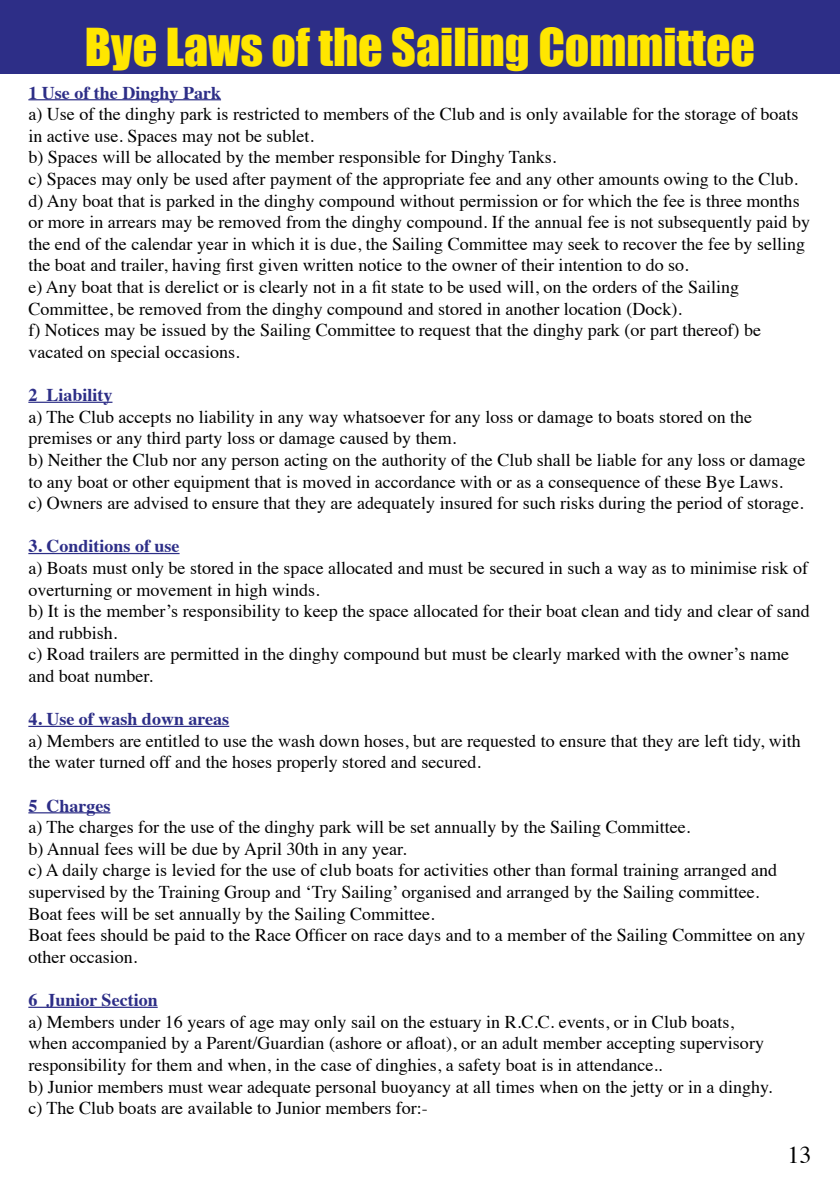
<style>
.page{position:relative;width:840px;height:1191px;background:#fff}
.page>*{position:absolute;margin:0;border:0;box-sizing:border-box;transform-origin:0 0}
.t1{font:48px "Impact";color:#ffe600}
.t2{font:24px "Times";color:#000}
.t3{font:18px/21.6px "Times";color:#000}
.t4{font:700 18px "Times";color:#2d2e87}
</style>
<div class="page">
<div style="left:1px;top:0;width:838px;height:74px;background:#2d2e87"></div>
<hr style="left:28px;top:99px;width:193px;height:1px;background:#2d2e87">
<hr style="left:28px;top:402px;width:84px;height:1px;background:#2d2e87">
<hr style="left:28px;top:553px;width:151px;height:1px;background:#2d2e87">
<hr style="left:28px;top:726px;width:201px;height:1px;background:#2d2e87">
<hr style="left:28px;top:812px;width:82px;height:1px;background:#2d2e87">
<hr style="left:28px;top:1006px;width:130px;height:2px;background:#2d2e87">
<h1 class="t1" style="left:85px;top:10px;width:671px">Bye Laws of the Sailing Committee</h1>
<p class="t4" style="left:28px;top:75px;width:194px">1 Use of the Dinghy Park</p>
<p class="t3" style="left:28px;top:102px;width:782px">a) Use of the dinghy park is restricted to members of the Club and is only available for the storage of boats in active use. Spaces may not be sublet.<br>b) Spaces will be allocated by the member responsible for Dinghy Tanks.<br>c) Spaces may only be used after payment of the appropriate fee and any other amounts owing to the Club. d) Any boat that is parked in the dinghy compound without permission or for which the fee is three months or more in arrears may be removed from the dinghy compound. If the annual fee is not subsequently paid by the end of the calendar year in which it is due, the Sailing Committee may seek to recover the fee by selling the boat and trailer, having first given written notice to the owner of their intention to do so.<br>e) Any boat that is derelict or is clearly not in a fit state to be used will, on the orders of the Sailing Committee, be removed from the dinghy compound and stored in another location (Dock).<br>f) Notices may be issued by the Sailing Committee to request that the dinghy park (or part thereof) be vacated on special occasions.</p>
<p class="t4" style="left:28px;top:378px;width:86px">2 Liability</p>
<p class="t3" style="left:28px;top:404px;width:778px">a) The Club accepts no liability in any way whatsoever for any loss or damage to boats stored on the premises or any third party loss or damage caused by them.<br>b) Neither the Club nor any person acting on the authority of the Club shall be liable for any loss or damage to any boat or other equipment that is moved in accordance with or as a consequence of these Bye Laws.<br>c) Owners are advised to ensure that they are adequately insured for such risks during the period of storage.</p>
<p class="t4" style="left:28px;top:529px;width:153px">3. Conditions of use</p>
<p class="t3" style="left:28px;top:555px;width:782px">a) Boats must only be stored in the space allocated and must be secured in such a way as to minimise risk of overturning or movement in high winds.<br>b) It is the member’s responsibility to keep the space allocated for their boat clean and tidy and clear of sand and rubbish.<br>c) Road trailers are permitted in the dinghy compound but must be clearly marked with the owner’s name and boat number.</p>
<p class="t4" style="left:28px;top:702px;width:202px">4. Use of wash down areas</p>
<p class="t3" style="left:28px;top:728px;width:773px">a) Members are entitled to use the wash down hoses, but are requested to ensure that they are left tidy, with the water turned off and the hoses properly stored and secured.</p>
<p class="t4" style="left:28px;top:788px;width:83px">5 Charges</p>
<p class="t3" style="left:28px;top:815px;width:778px">a) The charges for the use of the dinghy park will be set annually by the Sailing Committee.<br>b) Annual fees will be due by April 30th in any year.<br>c) A daily charge is levied for the use of club boats for activities other than formal training arranged and supervised by the Training Group and ‘Try Sailing’ organised and arranged by the Sailing committee.<br>Boat fees will be set annually by the Sailing Committee.<br>Boat fees should be paid to the Race Officer on race days and to a member of the Sailing Committee on any other occasion.</p>
<p class="t4" style="left:28px;top:982px;width:131px">6 Junior Section</p>
<p class="t3" style="left:28px;top:1009px;width:745px">a) Members under 16 years of age may only sail on the estuary in R.C.C. events, or in Club boats, when accompanied by a Parent/Guardian (ashore or afloat), or an adult member accepting supervisory responsibility for them and when, in the case of dinghies, a safety boat is in attendance..<br>b) Junior members must wear adequate personal buoyancy at all times when on the jetty or in a dinghy. c) The Club boats are available to Junior members for:-</p>
<h2 class="t2" style="left:787px;top:1132px;width:25px">13</h2>
</div>
